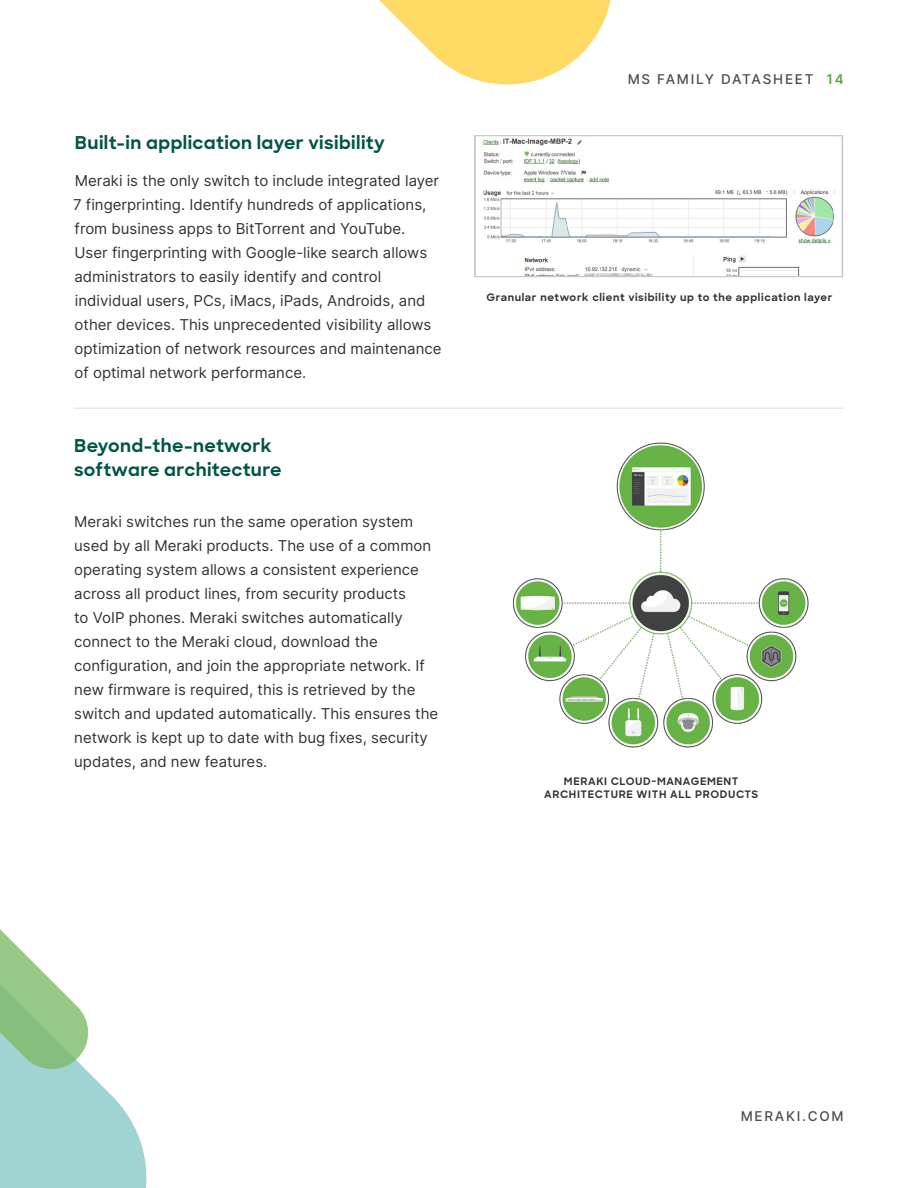
<style>
.page{position:relative;width:918px;height:1188px;background:#fff}
.page>*{position:absolute;margin:0;border:0;box-sizing:border-box;transform-origin:0 0}
.t1{font:700 18px/24px "Sharp Sans";letter-spacing:.02em;color:#025546}
.t2{font:15px/24px "Inter";color:#333}
.t3{font:500 13.5px "Inter";letter-spacing:.13em;color:#4d4d4d}
.t4{font:700 10.5px/13.5px "Sharp Sans";letter-spacing:.06em;color:#333;text-align:center}
.s1{font-weight:600;color:#5aa646}
</style>
<div class="page">
<svg style="left:0;top:1073px;width:147px;height:115px;background:#aad9d8"></svg>
<svg style="left:0;top:929px;width:89px;height:144px"></svg>
<svg style="left:379px;top:0;width:232px;height:85px;fill:#fed963"></svg>
<img style="left:512px;top:442px;width:297px;height:306px">
<img style="left:483px;top:138px;width:353px;height:137px">
<div style="left:474px;top:136px;width:369px;height:141px;border:1px solid #c9c9c9"></div>
<hr style="left:74px;top:407px;width:770px;height:2px;background:#e8e8e8">
<p class="t1" style="left:75px;top:129px;width:311px">Built-in application layer visibility</p>
<p class="t2" style="left:73px;top:168px;width:370px">Meraki is the only switch to include integrated layer 7 fingerprinting. Identify hundreds of applications, from business apps to BitTorrent and YouTube.<br>User fingerprinting with Google-like search allows administrators to easily identify and control individual users, PCs, iMacs, iPads, Androids, and other devices. This unprecedented visibility allows optimization of network resources and maintenance of optimal network performance.</p>
<p class="t1" style="left:74px;top:433px;width:209px">Beyond-the-network software architecture</p>
<p class="t2" style="left:74px;top:509px;width:366px">Meraki switches run the same operation system used by all Meraki products. The use of a common operating system allows a consistent experience across all product lines, from security products<br>to VoIP phones. Meraki switches automatically connect to the Meraki cloud, download the configuration, and join the appropriate network. If new firmware is required, this is retrieved by the switch and updated automatically. This ensures the network is kept up to date with bug fixes, security updates, and new features.</p>
<p class="t3" style="left:628px;top:70px;width:218px">MS FAMILY DATASHEET <span class="s1">14</span></p>
<p class="t4" style="left:486px;top:290px;width:348px">Granular network client visibility up to the application layer</p>
<p class="t4" style="left:544px;top:774px;width:216px">MERAKI CLOUD-MANAGEMENT<br>ARCHITECTURE WITH ALL PRODUCTS</p>
<p class="t3" style="left:741px;top:1106px;width:105px">MERAKI.COM</p>
</div>
